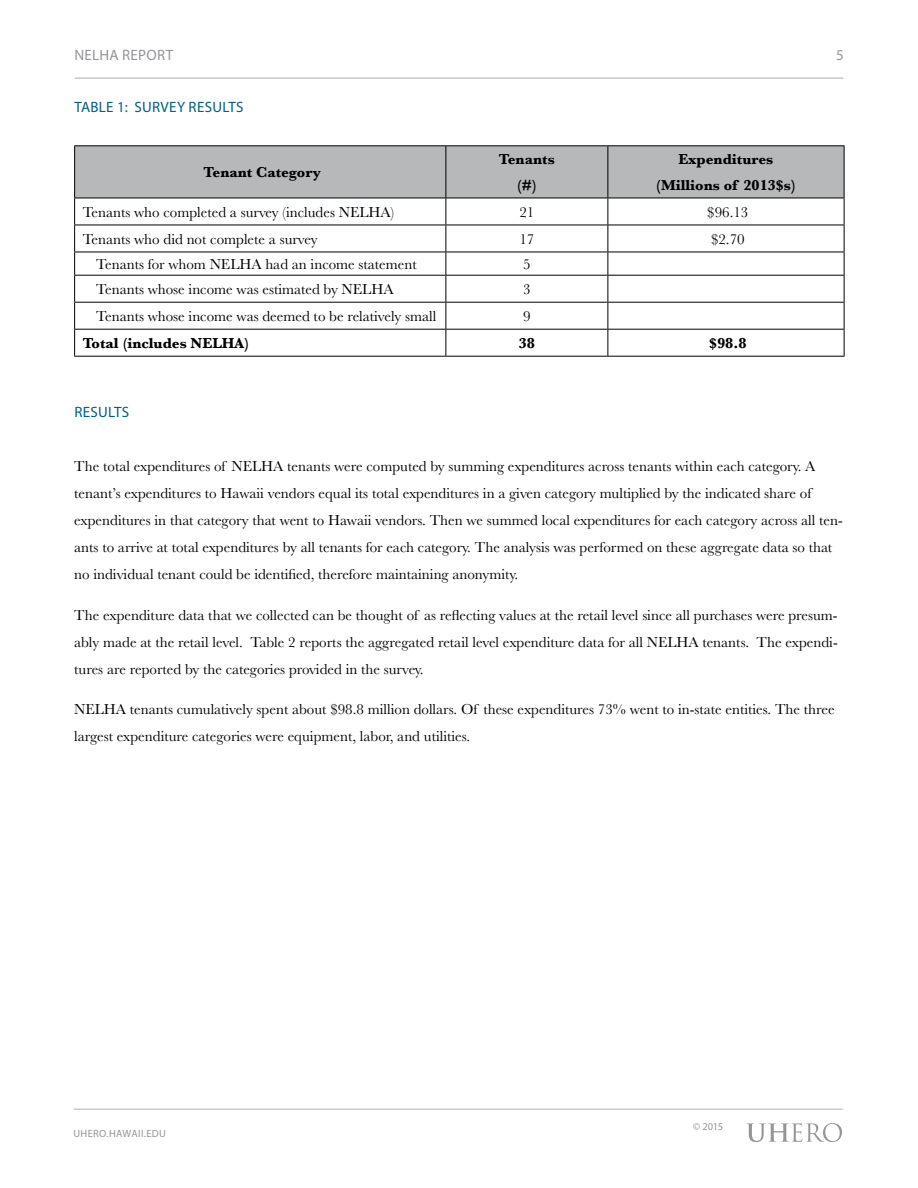
<style>
.page{position:relative;width:918px;height:1188px;background:#fff}
.page>*{position:absolute;margin:0;border:0;box-sizing:border-box;transform-origin:0 0}
.t1{font:15px/27px "Baskerville";color:#000}
.t2{font:700 15px/25.5px "Baskerville";color:#000;text-align:center}
.t3{font:15px "Myriad Pro";letter-spacing:.02em;color:#005f82}
.t4{font:15px "Myriad Pro";letter-spacing:.02em;color:#939598}
.t5{font:10.5px "Myriad Pro";letter-spacing:.025em;color:#939598}
</style>
<div class="page">
<svg style="left:746px;top:1123px;width:96px;height:19px"></svg>
<hr style="left:74px;top:1108px;width:768px;height:2px;background:#c7c8ca">
<hr style="left:75px;top:77px;width:768px;height:2px;background:#c7c8ca">
<hr style="left:74px;top:145px;width:372px;height:1px;background:#000">
<hr style="left:446px;top:145px;width:162px;height:1px;background:#000">
<hr style="left:608px;top:145px;width:236px;height:1px;background:#000">
<svg style="left:74px;top:146px;width:771px;height:210px"></svg>
<hr style="left:74px;top:356px;width:372px;height:1px;background:#000">
<hr style="left:446px;top:356px;width:162px;height:1px;background:#000">
<hr style="left:608px;top:356px;width:236px;height:1px;background:#000">
<p class="t4" style="left:74px;top:45px;width:100px">NELHA REPORT</p>
<p class="t4" style="left:836px;top:45px;width:9px">5</p>
<p class="t3" style="left:74px;top:98px;width:171px">TABLE 1: SURVEY RESULTS</p>
<p class="t2" style="left:204px;top:159px;width:119px">Tenant Category</p>
<p class="t2" style="left:499px;top:147px;width:57px">Tenants (#)</p>
<p class="t2" style="left:656px;top:147px;width:142px">Expenditures (Millions of 2013$s)</p>
<p class="t1" style="left:83px;top:198px;width:313px">Tenants who completed a survey (includes NELHA)</p>
<p class="t1" style="left:519px;top:198px;width:16px">21</p>
<p class="t1" style="left:707px;top:198px;width:43px">$96.13</p>
<p class="t1" style="left:83px;top:225px;width:236px">Tenants who did not complete a survey</p>
<p class="t1" style="left:519px;top:225px;width:16px">17</p>
<p class="t1" style="left:711px;top:225px;width:35px">$2.70</p>
<p class="t1" style="left:96px;top:250px;width:322px">Tenants for whom NELHA had an income statement</p>
<p class="t1" style="left:523px;top:250px;width:9px">5</p>
<p class="t1" style="left:96px;top:276px;width:299px">Tenants whose income was estimated by NELHA</p>
<p class="t1" style="left:523px;top:276px;width:9px">3</p>
<p class="t1" style="left:96px;top:303px;width:342px">Tenants whose income was deemed to be relatively small</p>
<p class="t1" style="left:523px;top:303px;width:9px">9</p>
<p class="t2" style="left:83px;top:330px;width:168px">Total (includes NELHA)</p>
<p class="t2" style="left:519px;top:330px;width:18px">38</p>
<p class="t2" style="left:709px;top:330px;width:39px">$98.8</p>
<p class="t3" style="left:74px;top:403px;width:56px">RESULTS</p>
<p class="t1" style="left:74px;top:453px;width:770px">The total expenditures of NELHA tenants were computed by summing expenditures across tenants within each category. A tenant’s expenditures to Hawaii vendors equal its total expenditures in a given category multiplied by the indicated share of expenditures in that category that went to Hawaii vendors. Then we summed local expenditures for each category across all ten&shy;ants to arrive at total expenditures by all tenants for each category. The analysis was performed on these aggregate data so that no individual tenant could be identified, therefore maintaining anonymity.</p>
<p class="t1" style="left:74px;top:602px;width:765px;text-align:justify">The expenditure data that we collected can be thought of as reflecting values at the retail level since all purchases were presum&shy;ably made at the retail level. Table 2 reports the aggregated retail level expenditure data for all NELHA tenants. The expendi&shy;tures are reported by the categories provided in the survey.</p>
<p class="t1" style="left:74px;top:696px;width:762px">NELHA tenants cumulatively spent about $98.8 million dollars. Of these expenditures 73% went to in-state entities. The three largest expenditure categories were equipment, labor, and utilities.</p>
<p class="t5" style="left:73px;top:1127px;width:94px">UHERO.HAWAII.EDU</p>
<p class="t5" style="left:693px;top:1120px;width:32px">© 2015</p>
</div>
